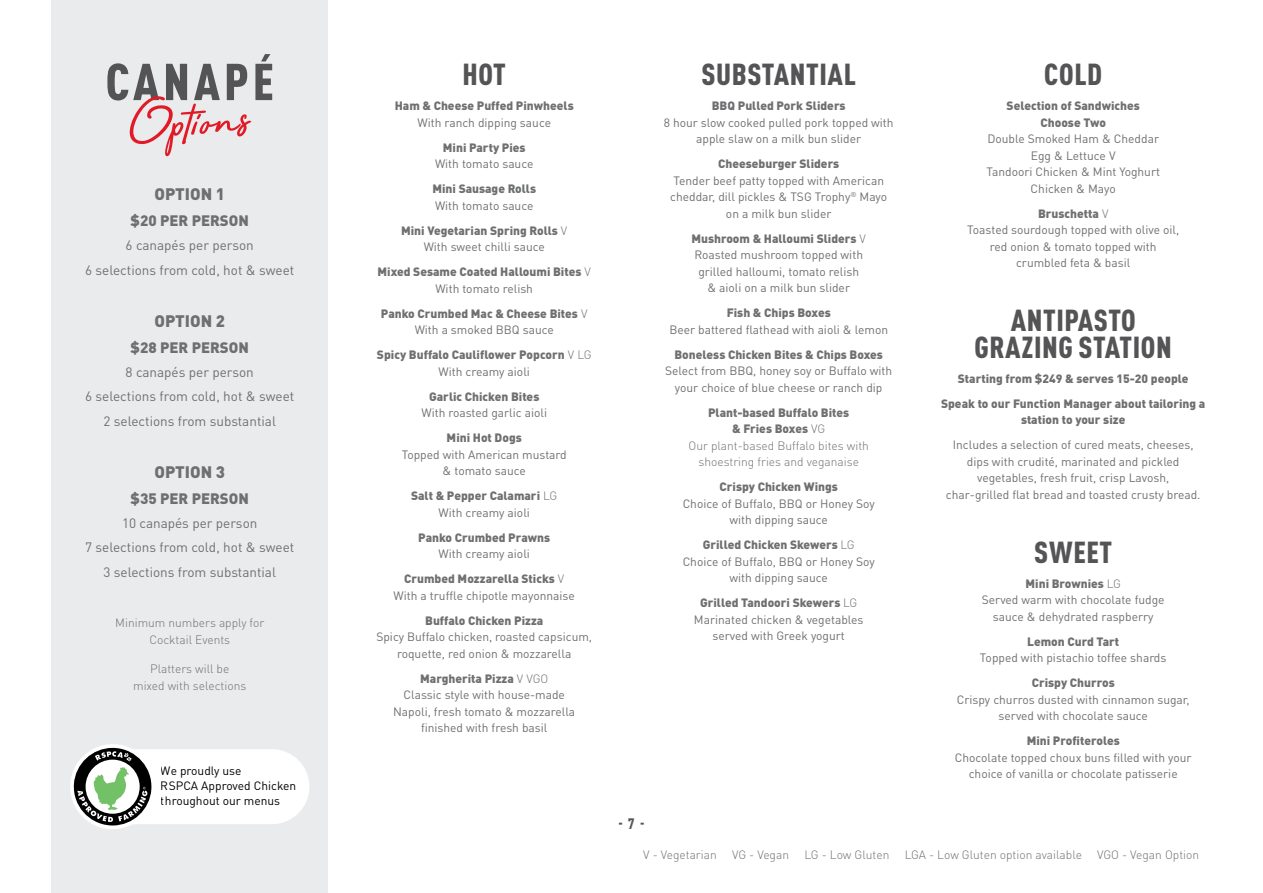
<style>
.page{position:relative;width:1263px;height:893px;background:#fff}
.page>*{position:absolute;margin:0;border:0;box-sizing:border-box;transform-origin:0 0}
.t1{font:60px "Bahagia";color:#e11a27}
.t2{font:900 condensed 51px "DIN Pro";letter-spacing:.075em;color:#545456}
.t3{font:900 condensed 30px/27px "DIN Pro";letter-spacing:.02em;color:#545456;text-align:center}
.t4{font:900 16.5px "DIN Pro";color:#6e6f71}
.t5{font:900 15px "DIN Pro";color:#6e6f71}
.t6{font:900 condensed 15px "DIN Pro";color:#545456}
.t7{font:13.5px/24.5px "DIN Pro";color:#6e6f71;text-align:center}
.t8{font:12px/16.5px "DIN Pro";color:#6e6f71;text-align:center}
.t9{font:900 12px/25px "DIN Pro";color:#6e6f71;text-align:center}
.t10{font:300 12px/16.5px "DIN Pro";color:#6e6f71;text-align:center}
.t11{font:12px/15px "DIN Pro";color:#000}
.s1{font-weight:400}
.s2{font-weight:300}
.s3{font-weight:900}
</style>
<div class="page">
<div style="left:52px;top:0;width:276px;height:893px;background:#eaebec"></div>
<svg style="left:70px;top:744px;width:239px;height:85px"></svg>
<h2 class="t2" style="left:106px;top:42px;width:170px">CANAPÉ</h2>
<h1 class="t1" style="left:123px;top:84px;width:124px;rotate:-5deg">Options</h1>
<h3 class="t4" style="left:154px;top:180px;width:72px">OPTION 1</h3>
<p class="t5" style="left:131px;top:208px;width:120px">$20 PER PERSON</p>
<p class="t7" style="left:85px;top:233px;width:211px">6 canapés per person<br>6 selections from cold, hot &amp; sweet</p>
<h3 class="t4" style="left:154px;top:307px;width:72px">OPTION 2</h3>
<p class="t5" style="left:131px;top:334px;width:120px">$28 PER PERSON</p>
<p class="t7" style="left:85px;top:359px;width:211px">8 canapés per person<br>6 selections from cold, hot &amp; sweet<br>2 selections from substantial</p>
<h3 class="t4" style="left:154px;top:458px;width:72px">OPTION 3</h3>
<p class="t5" style="left:131px;top:485px;width:120px">$35 PER PERSON</p>
<p class="t7" style="left:85px;top:510px;width:211px">10 canapés per person<br>7 selections from cold, hot &amp; sweet<br>3 selections from substantial</p>
<p class="t10" style="left:115px;top:614px;width:150px">Minimum numbers apply for<br>Cocktail Events</p>
<p class="t10" style="left:133px;top:659px;width:115px">Platters will be mixed with selections</p>
<p class="t11" style="left:161px;top:762px;width:137px">We proudly use<br>RSPCA Approved Chicken throughout our menus</p>
<h3 class="t3" style="left:463px;top:58px;width:45px">HOT</h3>
<p class="t9" style="left:395px;top:92px;width:180px">Ham &amp; Cheese Puffed Pinwheels</p>
<p class="t8" style="left:417px;top:114px;width:135px">With ranch dipping sauce</p>
<p class="t9" style="left:443px;top:133px;width:84px">Mini Party Pies</p>
<p class="t8" style="left:435px;top:155px;width:100px">With tomato sauce</p>
<p class="t9" style="left:432px;top:175px;width:105px">Mini Sausage Rolls</p>
<p class="t9" style="left:401px;top:191px;width:168px"><span class="s1">With tomato sauce<br></span>Mini Vegetarian Spring Rolls <span class="s2">V</span></p>
<p class="t9" style="left:377px;top:233px;width:215px"><span class="s1">With sweet chilli sauce<br></span>Mixed Sesame Coated Halloumi Bites <span class="s2">V</span></p>
<p class="t9" style="left:381px;top:274px;width:208px"><span class="s1">With tomato relish<br></span>Panko Crumbed Mac &amp; Cheese Bites <span class="s2">V</span></p>
<p class="t9" style="left:377px;top:316px;width:216px"><span class="s1">With a smoked BBQ sauce<br></span>Spicy Buffalo Cauliflower Popcorn <span class="s2">V LG</span></p>
<p class="t8" style="left:438px;top:363px;width:93px">With creamy aioli</p>
<p class="t9" style="left:429px;top:382px;width:112px">Garlic Chicken Bites</p>
<p class="t8" style="left:421px;top:404px;width:127px">With roasted garlic aioli</p>
<p class="t9" style="left:447px;top:424px;width:77px">Mini Hot Dogs</p>
<p class="t8" style="left:402px;top:446px;width:167px">Topped with American mustard &amp; tomato sauce</p>
<p class="t9" style="left:411px;top:486px;width:148px;line-height:16.5px">Salt &amp; Pepper Calamari <span class="s2">LG<br></span><span class="s1">With creamy aioli</span></p>
<p class="t9" style="left:418px;top:523px;width:133px">Panko Crumbed Prawns</p>
<p class="t9" style="left:404px;top:540px;width:162px"><span class="s1">With creamy aioli<br></span>Crumbed Mozzarella Sticks <span class="s2">V</span></p>
<p class="t8" style="left:394px;top:587px;width:183px">With a truffle chipotle mayonnaise</p>
<p class="t9" style="left:425px;top:606px;width:120px">Buffalo Chicken Pizza</p>
<p class="t8" style="left:376px;top:628px;width:217px">Spicy Buffalo chicken, roasted capsicum, roquette, red onion &amp; mozzarella</p>
<p class="t8" style="left:393px;top:670px;width:184px"><span class="s3">Margherita Pizza</span> <span class="s2">V VGO<br></span>Classic style with house-made<br>Napoli, fresh tomato &amp; mozzarella finished with fresh basil</p>
<h3 class="t3" style="left:701px;top:58px;width:156px">SUBSTANTIAL</h3>
<p class="t9" style="left:712px;top:92px;width:135px">BBQ Pulled Pork Sliders</p>
<p class="t8" style="left:664px;top:114px;width:231px">8 hour slow cooked pulled pork topped with apple slaw on a milk bun slider</p>
<p class="t9" style="left:718px;top:150px;width:123px">Cheeseburger Sliders</p>
<p class="t8" style="left:670px;top:172px;width:219px">Tender beef patty topped with American cheddar, dill pickles &amp; TSG Trophy<sup>®</sup> Mayo on a milk bun slider</p>
<p class="t8" style="left:691px;top:230px;width:176px"><span class="s3">Mushroom &amp; Halloumi Sliders</span> <span class="s2">V<br></span>Roasted mushroom topped with grilled halloumi, tomato relish<br>&amp; aioli on a milk bun slider</p>
<p class="t9" style="left:727px;top:299px;width:106px">Fish &amp; Chips Boxes</p>
<p class="t8" style="left:669px;top:321px;width:220px">Beer battered flathead with aioli &amp; lemon</p>
<p class="t9" style="left:674px;top:340px;width:210px">Boneless Chicken Bites &amp; Chips Boxes</p>
<p class="t8" style="left:665px;top:362px;width:229px">Select from BBQ, honey soy or Buffalo with your choice of blue cheese or ranch dip</p>
<p class="t10" style="left:688px;top:403px;width:182px"><span class="s3">Plant-based Buffalo Bites<br>&amp; Fries Boxes</span> VG<br>Our plant-based Buffalo bites with shoestring fries and veganaise</p>
<p class="t9" style="left:719px;top:473px;width:120px">Crispy Chicken Wings</p>
<p class="t8" style="left:683px;top:495px;width:194px">Choice of Buffalo, BBQ or Honey Soy with dipping sauce</p>
<p class="t8" style="left:683px;top:536px;width:194px"><span class="s3">Grilled Chicken Skewers</span> <span class="s2">LG<br></span>Choice of Buffalo, BBQ or Honey Soy with dipping sauce</p>
<p class="t8" style="left:694px;top:594px;width:171px"><span class="s3">Grilled Tandoori Skewers</span> <span class="s2">LG<br></span>Marinated chicken &amp; vegetables served with Greek yogurt</p>
<p class="t6" style="left:618px;top:812px;width:28px">- 7 -</p>
<h3 class="t3" style="left:1044px;top:58px;width:59px">COLD</h3>
<p class="t9" style="left:1006px;top:96px;width:135px;line-height:16.5px">Selection of Sandwiches<br>Choose Two</p>
<p class="t8" style="left:986px;top:130px;width:175px">Double Smoked Ham &amp; Cheddar<br>Egg &amp; Lettuce V<br>Tandoori Chicken &amp; Mint Yoghurt<br>Chicken &amp; Mayo</p>
<p class="t8" style="left:967px;top:205px;width:213px"><span class="s3">Bruschetta</span> <span class="s2">V<br></span>Toasted sourdough topped with olive oil, red onion &amp; tomato topped with crumbled feta &amp; basil</p>
<h3 class="t3" style="left:974px;top:304px;width:199px">ANTIPASTO<br>GRAZING STATION</h3>
<p class="t9" style="left:941px;top:364px;width:266px">Starting from $249 &amp; serves 15-20 people<br>Speak to our Function Manager about tailoring a</p>
<p class="t9" style="left:1021px;top:406px;width:106px">station to your size</p>
<p class="t8" style="left:946px;top:436px;width:256px">Includes a selection of cured meats, cheeses, dips with crudité, marinated and pickled vegetables, fresh fruit, crisp Lavosh, char-grilled flat bread and toasted crusty bread.</p>
<h3 class="t3" style="left:1034px;top:536px;width:79px">SWEET</h3>
<p class="t8" style="left:982px;top:575px;width:184px"><span class="s3">Mini Brownies</span> <span class="s2">LG<br></span>Served warm with chocolate fudge sauce &amp; dehydrated raspberry</p>
<p class="t9" style="left:1027px;top:627px;width:94px">Lemon Curd Tart</p>
<p class="t8" style="left:980px;top:649px;width:188px">Topped with pistachio toffee shards</p>
<p class="t9" style="left:1032px;top:669px;width:85px">Crispy Churros</p>
<p class="t8" style="left:957px;top:691px;width:234px">Crispy churros dusted with cinnamon sugar, served with chocolate sauce</p>
<p class="t9" style="left:1027px;top:727px;width:95px">Mini Profiteroles</p>
<p class="t8" style="left:955px;top:749px;width:238px">Chocolate topped choux buns filled with your choice of vanilla or chocolate patisserie</p>
<p class="t10" style="left:643px;top:845px;width:75px">V - Vegetarian</p>
<p class="t10" style="left:732px;top:845px;width:59px">VG - Vegan</p>
<p class="t10" style="left:804px;top:845px;width:86px">LG - Low Gluten</p>
<p class="t10" style="left:905px;top:845px;width:179px">LGA - Low Gluten option available</p>
<p class="t10" style="left:1097px;top:845px;width:103px">VGO - Vegan Option</p>
</div>
